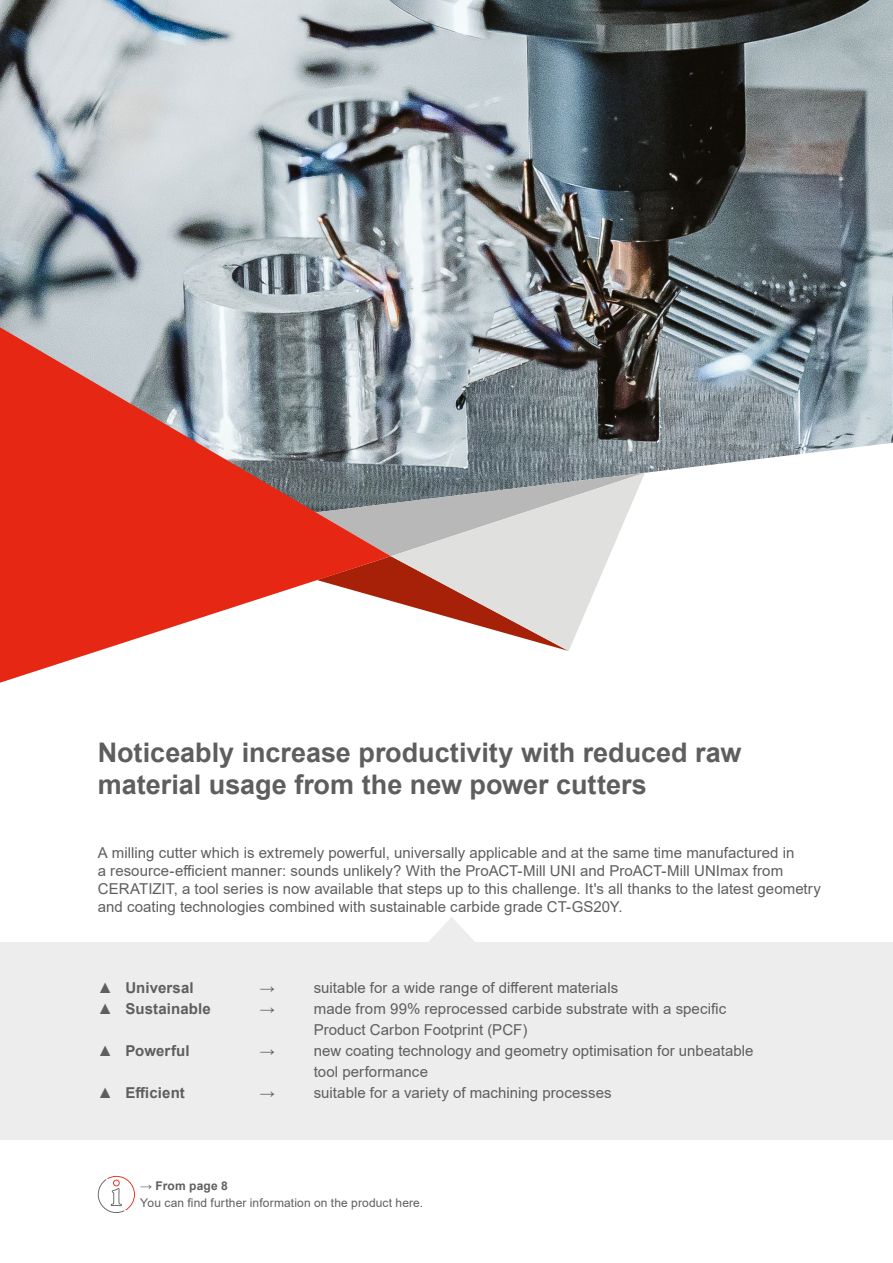
<style>
.page{position:relative;width:893px;height:1263px;background:#fff}
.page>*{position:absolute;margin:0;border:0;box-sizing:border-box;transform-origin:0 0}
.t1{font:700 27px/32.4px "Arial";color:#5f5e5e}
.t2{font:15px/18px "Arial";letter-spacing:.005em;color:#5f5e5e}
.t3{font:700 15px "Arial";letter-spacing:.01em;color:#5f5e5e}
.t4{font:15px "Arial Narrow";color:#5f5e5e}
.t5{font:12px "Arial";letter-spacing:.01em;color:#5f5e5e}
.t6{font:700 12px "Arial";letter-spacing:.015em;color:#5f5e5e}
.s1{font-weight:400}
</style>
<div class="page">
<img style="left:0;top:0;width:893px;height:473px">
<svg style="left:391px;top:473px;width:254px;height:178px"></svg>
<svg style="left:0;top:327px;width:391px;height:356px;fill:#e52713"></svg>
<svg style="left:429px;top:917px;width:46px;height:25px"></svg>
<div style="left:0;top:942px;width:893px;height:198px;background:#ededed"></div>
<svg style="left:98px;top:1176px;width:37px;height:37px"></svg>
<h1 class="t1" style="left:98px;top:736px;width:645px">Noticeably increase productivity with reduced raw material usage from the new power cutters</h1>
<p class="t2" style="left:98px;top:844px;width:725px">A milling cutter which is extremely powerful, universally applicable and at the same time manufactured in<br>a resource-efficient manner: sounds unlikely? With the ProACT-Mill UNI and ProACT-Mill UNImax from CERATIZIT, a tool series is now available that steps up to this challenge. It's all thanks to the latest geometry and coating technologies combined with sustainable carbide grade CT-GS20Y.</p>
<p class="t3" style="left:98px;top:977px;width:97px"><span class="s1">▲</span> Universal</p>
<p class="t4" style="left:260px;top:976px;width:16px">→</p>
<p class="t2" style="left:314px;top:978px;width:306px">suitable for a wide range of different materials</p>
<p class="t3" style="left:98px;top:998px;width:115px"><span class="s1">▲</span> Sustainable</p>
<p class="t4" style="left:260px;top:997px;width:16px">→</p>
<p class="t2" style="left:314px;top:998px;width:414px;line-height:21px">made from 99% reprocessed carbide substrate with a specific<br>Product Carbon Footprint (PCF)</p>
<p class="t3" style="left:98px;top:1040px;width:93px"><span class="s1">▲</span> Powerful</p>
<p class="t4" style="left:260px;top:1039px;width:16px">→</p>
<p class="t2" style="left:314px;top:1040px;width:441px;line-height:21px">new coating technology and geometry optimisation for unbeatable tool performance</p>
<p class="t3" style="left:98px;top:1082px;width:89px"><span class="s1">▲</span> Efficient</p>
<p class="t4" style="left:260px;top:1081px;width:16px">→</p>
<p class="t2" style="left:314px;top:1083px;width:299px">suitable for a variety of machining processes</p>
<p class="t6" style="left:140px;top:1177px;width:89px">→ From page 8</p>
<p class="t5" style="left:140px;top:1195px;width:284px">You can find further information on the product here.</p>
</div>
